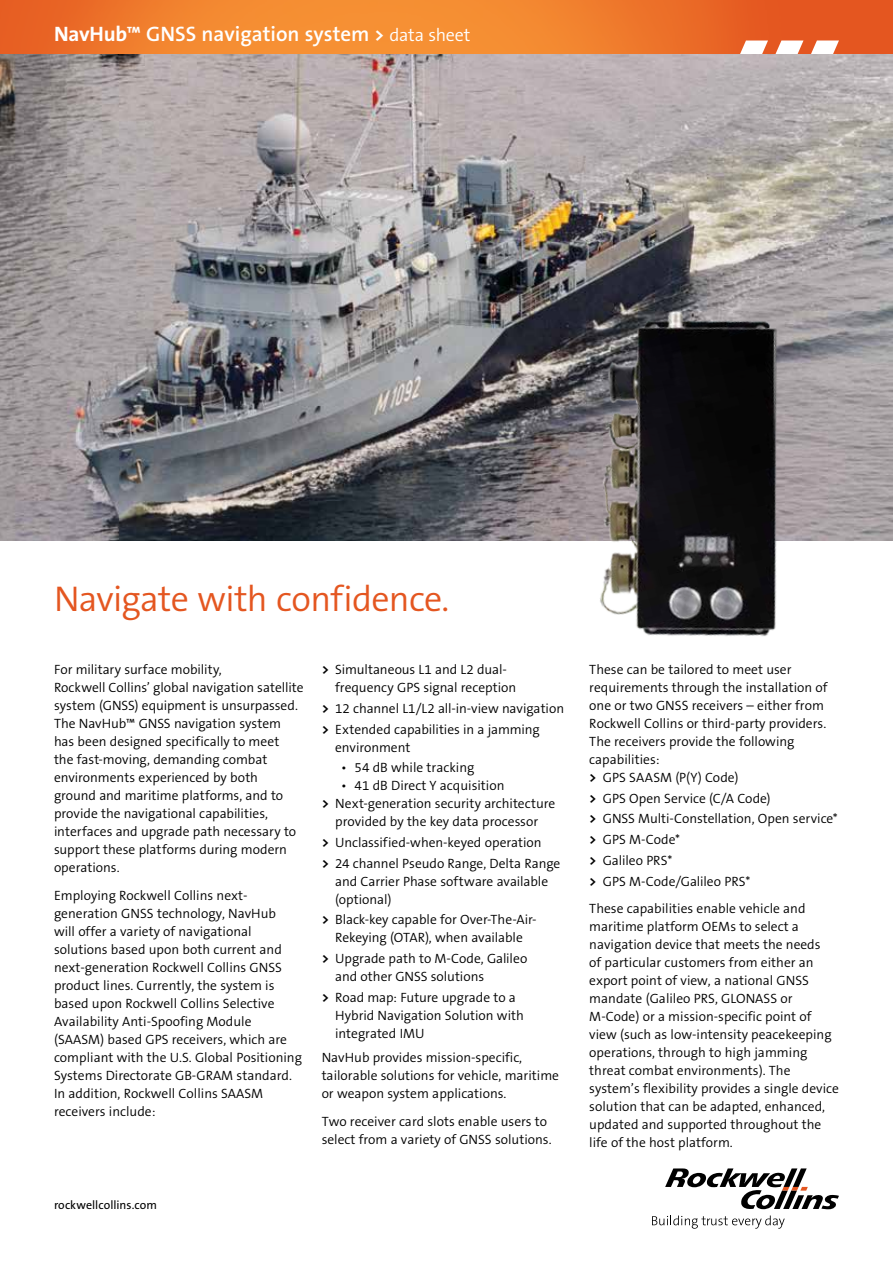
<style>
.page{position:relative;width:893px;height:1263px;background:#fff}
.page>*{position:absolute;margin:0;border:0;box-sizing:border-box;transform-origin:0 0}
.t1{font:300 36px "The Sans B4";letter-spacing:-.02em;color:#e45620}
.t2{font:600 21px "The Sans B6";color:#fff}
.t3{font:300 13.5px/18px "The Sans B4";color:#000}
.t4{font:12px "The Sans B5 Plain";letter-spacing:.005em;color:#000}
.s1{font-family:"The Sans B7";font-weight:700}
.s2{font-family:"The Sans B7";font-weight:700;font-size:18px}
.s3{font-family:"The Sans B4";font-weight:300;font-size:18px}
</style>
<div class="page">
<img style="left:0;top:0;width:893px;height:54px">
<svg style="left:740px;top:41px;width:28px;height:13px"></svg>
<svg style="left:775px;top:41px;width:28px;height:13px"></svg>
<svg style="left:811px;top:41px;width:28px;height:13px"></svg>
<svg style="left:652px;top:1215px;width:133px;height:14px"></svg>
<svg style="left:665px;top:1168px;width:174px;height:41px"></svg>
<svg style="left:0;top:54px;width:893px;height:486px;background:#979394"></svg>
<img style="left:484px;top:255px;width:409px;height:381px">
<h2 class="t2" style="left:54px;top:20px;width:418px"><span class="s1">NavHub</span>™ GNSS navigation system <span class="s2">&gt;</span> <span class="s3">data sheet</span></h2>
<h1 class="t1" style="left:54px;top:575px;width:397px">Navigate with confidence.</h1>
<p class="t3" style="left:54px;top:661px;width:251px">For military surface mobility,<br>Rockwell Collins’ global navigation satellite system (GNSS) equipment is unsurpassed.<br>The NavHub™ GNSS navigation system has been designed specifically to meet<br>the fast-moving, demanding combat environments experienced by both<br>ground and maritime platforms, and to provide the navigational capabilities, interfaces and upgrade path necessary to support these platforms during modern operations.</p>
<p class="t3" style="left:54px;top:887px;width:250px">Employing Rockwell Collins next&shy;generation GNSS technology, NavHub<br>will offer a variety of navigational solutions based upon both current and next-generation Rockwell Collins GNSS product lines. Currently, the system is based upon Rockwell Collins Selective Availability Anti-Spoofing Module (SAASM) based GPS receivers, which are compliant with the U.S. Global Positioning Systems Directorate GB-GRAM standard.<br>In addition, Rockwell Collins SAASM receivers include:</p>
<p class="t3" style="left:335px;top:661px;width:183px;text-indent:-14px"><span class="s1">&gt;</span> Simultaneous L1 and L2 dual&shy;frequency GPS signal reception</p>
<p class="t3" style="left:322px;top:698px;width:244px;line-height:20.7px"><span class="s1">&gt;</span> 12 channel L1/L2 all-in-view navigation <span class="s1">&gt;</span> Extended capabilities in a jamming</p>
<p class="t3" style="left:335px;top:738px;width:77px">environment</p>
<p class="t3" style="left:341px;top:759px;width:135px">• 54 dB while tracking</p>
<p class="t3" style="left:341px;top:777px;width:165px">• 41 dB Direct Y acquisition</p>
<p class="t3" style="left:322px;top:795px;width:235px"><span class="s1">&gt;</span> Next-generation security architecture</p>
<p class="t3" style="left:335px;top:813px;width:205px">provided by the key data processor</p>
<p class="t3" style="left:322px;top:832px;width:240px;line-height:20.7px"><span class="s1">&gt;</span> Unclassified-when-keyed operation<br><span class="s1">&gt;</span> 24 channel Pseudo Range, Delta Range</p>
<p class="t3" style="left:335px;top:872px;width:215px">and Carrier Phase software available (optional)</p>
<p class="t3" style="left:322px;top:911px;width:217px;text-align:center"><span class="s1">&gt;</span> Black-key capable for Over-The-Air-<br>Rekeying (OTAR), when available</p>
<p class="t3" style="left:335px;top:949px;width:194px;text-indent:-14px"><span class="s1">&gt;</span> Upgrade path to M-Code, Galileo and other GNSS solutions</p>
<p class="t3" style="left:335px;top:988px;width:190px;text-indent:-13px"><span class="s1">&gt;</span> Road map: Future upgrade to a<br>Hybrid Navigation Solution with integrated IMU</p>
<p class="t3" style="left:322px;top:1049px;width:239px">NavHub provides mission-specific, tailorable solutions for vehicle, maritime or weapon system applications.</p>
<p class="t3" style="left:322px;top:1113px;width:231px">Two receiver card slots enable users to select from a variety of GNSS solutions.</p>
<p class="t4" style="left:54px;top:1197px;width:104px">rockwellcollins.com</p>
<p class="t3" style="left:589px;top:660px;width:240px">These can be tailored to meet user requirements through the installation of one or two GNSS receivers – either from Rockwell Collins or third-party providers.<br>The receivers provide the following capabilities:<br><span class="s1">&gt;</span> GPS SAASM (P(Y) Code)</p>
<p class="t3" style="left:589px;top:788px;width:250px;line-height:20.7px"><span class="s1">&gt;</span> GPS Open Service (C/A Code)<br><span class="s1">&gt;</span> GNSS Multi-Constellation, Open service* <span class="s1">&gt;</span> GPS M-Code*<br><span class="s1">&gt;</span> Galileo PRS*<br><span class="s1">&gt;</span> GPS M-Code/Galileo PRS*</p>
<p class="t3" style="left:589px;top:899px;width:251px">These capabilities enable vehicle and maritime platform OEMs to select a navigation device that meets the needs<br>of particular customers from either an export point of view, a national GNSS mandate (Galileo PRS, GLONASS or M-Code) or a mission-specific point of view (such as low-intensity peacekeeping operations, through to high jamming threat combat environments). The system’s flexibility provides a single device solution that can be adapted, enhanced, updated and supported throughout the life of the host platform.</p>
</div>
